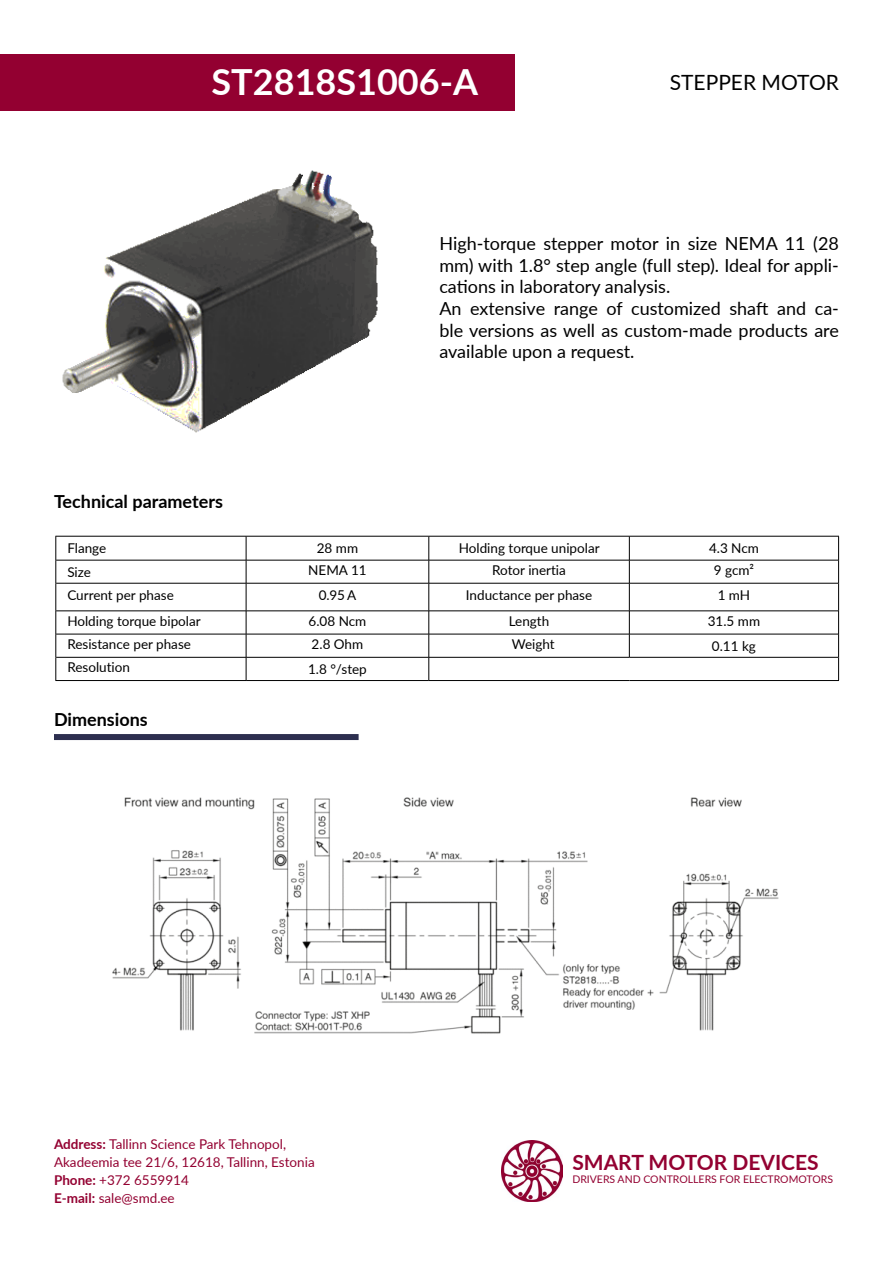
<style>
.page{position:relative;width:893px;height:1263px;background:#fff}
.page>*{position:absolute;margin:0;border:0;box-sizing:border-box;transform-origin:0 0}
.t1{font:700 36px "Lato";color:#fff}
.t2{font:700 21px "Lato";color:#930031}
.t3{font:21px "Lato";color:#000}
.t4{font:18px/21.6px "Lato";color:#000}
.t5{font:700 18px "Lato";color:#000}
.t6{font:13.5px "Lato";color:#000}
.t7{font:13.5px/18px "Lato";color:#930031}
.t8{font:10.5px "Lato";color:#930031}
.s1{font-weight:700}
</style>
<div class="page">
<div style="left:0;top:54px;width:514px;height:57px;background:#930031"></div>
<img style="left:502px;top:1140px;width:61px;height:61px">
<img style="left:62px;top:170px;width:316px;height:263px">
<div style="left:54px;top:734px;width:305px;height:6px;background:#2d2f50"></div>
<img style="left:112px;top:797px;width:667px;height:237px">
<hr style="left:55px;top:536px;width:191px;height:1px;background:#000">
<hr style="left:246px;top:536px;width:183px;height:1px;background:#000">
<hr style="left:429px;top:536px;width:200px;height:1px;background:#000">
<hr style="left:629px;top:536px;width:210px;height:1px;background:#000">
<hr style="left:56px;top:560px;width:190px;height:1px;background:#000">
<hr style="left:246px;top:560px;width:183px;height:1px;background:#000">
<hr style="left:429px;top:560px;width:200px;height:1px;background:#000">
<hr style="left:629px;top:560px;width:209px;height:1px;background:#000">
<hr style="left:56px;top:583px;width:190px;height:1px;background:#000">
<hr style="left:246px;top:583px;width:183px;height:1px;background:#000">
<hr style="left:429px;top:583px;width:200px;height:1px;background:#000">
<hr style="left:629px;top:583px;width:209px;height:1px;background:#000">
<hr style="left:56px;top:611px;width:190px;height:1px;background:#000">
<hr style="left:246px;top:611px;width:183px;height:1px;background:#000">
<hr style="left:429px;top:611px;width:200px;height:1px;background:#000">
<hr style="left:629px;top:611px;width:209px;height:1px;background:#000">
<hr style="left:56px;top:634px;width:190px;height:1px;background:#000">
<hr style="left:246px;top:634px;width:183px;height:1px;background:#000">
<hr style="left:429px;top:634px;width:200px;height:1px;background:#000">
<hr style="left:629px;top:634px;width:209px;height:1px;background:#000">
<hr style="left:56px;top:657px;width:190px;height:1px;background:#000">
<hr style="left:246px;top:657px;width:183px;height:1px;background:#000">
<hr style="left:429px;top:657px;width:200px;height:1px;background:#000">
<hr style="left:629px;top:657px;width:209px;height:1px;background:#000">
<hr style="left:55px;top:680px;width:191px;height:1px;background:#000">
<hr style="left:246px;top:680px;width:183px;height:1px;background:#000">
<hr style="left:429px;top:680px;width:200px;height:1px;background:#000">
<hr style="left:629px;top:680px;width:210px;height:1px;background:#000">
<svg style="left:629px;top:536px;width:1px;height:121px"></svg>
<svg style="left:55px;top:536px;width:1px;height:144px"></svg>
<svg style="left:246px;top:536px;width:1px;height:144px"></svg>
<svg style="left:428px;top:536px;width:1px;height:144px"></svg>
<svg style="left:838px;top:536px;width:1px;height:144px"></svg>
<h1 class="t1" style="left:212px;top:55px;width:268px">ST2818S1006-A</h1>
<p class="t3" style="left:670px;top:68px;width:171px">STEPPER MOTOR</p>
<p class="t5" style="left:54px;top:488px;width:170px">Technical parameters</p>
<p class="t4" style="left:439px;top:232px;width:401px">High-torque stepper motor in size NEMA 11 (28 mm) with 1.8° step angle (full step). Ideal for appli&shy;cations in laboratory analysis.<br>An extensive range of customized shaft and ca&shy;ble versions as well as custom-made products are available upon a request.</p>
<p class="t6" style="left:67px;top:538px;width:40px">Flange</p>
<p class="t6" style="left:317px;top:538px;width:43px">28 mm</p>
<p class="t6" style="left:459px;top:538px;width:142px">Holding torque unipolar</p>
<p class="t6" style="left:709px;top:538px;width:51px">4.3 Ncm</p>
<p class="t6" style="left:67px;top:562px;width:25px">Size</p>
<p class="t6" style="left:308px;top:561px;width:60px">NEMA 11</p>
<p class="t6" style="left:492px;top:561px;width:75px">Rotor inertia</p>
<p class="t6" style="left:714px;top:561px;width:42px">9 gcm²</p>
<p class="t6" style="left:67px;top:585px;width:108px">Current per phase</p>
<p class="t6" style="left:319px;top:585px;width:39px">0.95 A</p>
<p class="t6" style="left:466px;top:585px;width:128px">Inductance per phase</p>
<p class="t6" style="left:718px;top:585px;width:34px">1 mH</p>
<p class="t6" style="left:67px;top:611px;width:135px">Holding torque bipolar</p>
<p class="t6" style="left:309px;top:611px;width:59px">6.08 Ncm</p>
<p class="t6" style="left:509px;top:611px;width:42px">Length</p>
<p class="t6" style="left:708px;top:611px;width:54px">31.5 mm</p>
<p class="t6" style="left:67px;top:635px;width:125px">Resistance per phase</p>
<p class="t6" style="left:312px;top:635px;width:53px">2.8 Ohm</p>
<p class="t6" style="left:512px;top:635px;width:44px">Weight</p>
<p class="t6" style="left:712px;top:636px;width:46px">0.11 kg</p>
<p class="t6" style="left:67px;top:658px;width:64px">Resolution</p>
<p class="t6" style="left:308px;top:659px;width:60px">1.8 °/step</p>
<p class="t5" style="left:54px;top:706px;width:95px">Dimensions</p>
<p class="t7" style="left:54px;top:1134px;width:262px"><span class="s1">Address:</span> Tallinn Science Park Tehnopol,<br>Akadeemia tee 21/6, 12618, Tallinn, Estonia<br><span class="s1">Phone:</span> +372 6559914<br><span class="s1">E-mail:</span> sale@smd.ee</p>
<p class="t2" style="left:572px;top:1147px;width:248px">SMART MOTOR DEVICES</p>
<p class="t8" style="left:572px;top:1171px;width:262px">DRIVERS AND CONTROLLERS FOR ELECTROMOTORS</p>
</div>
